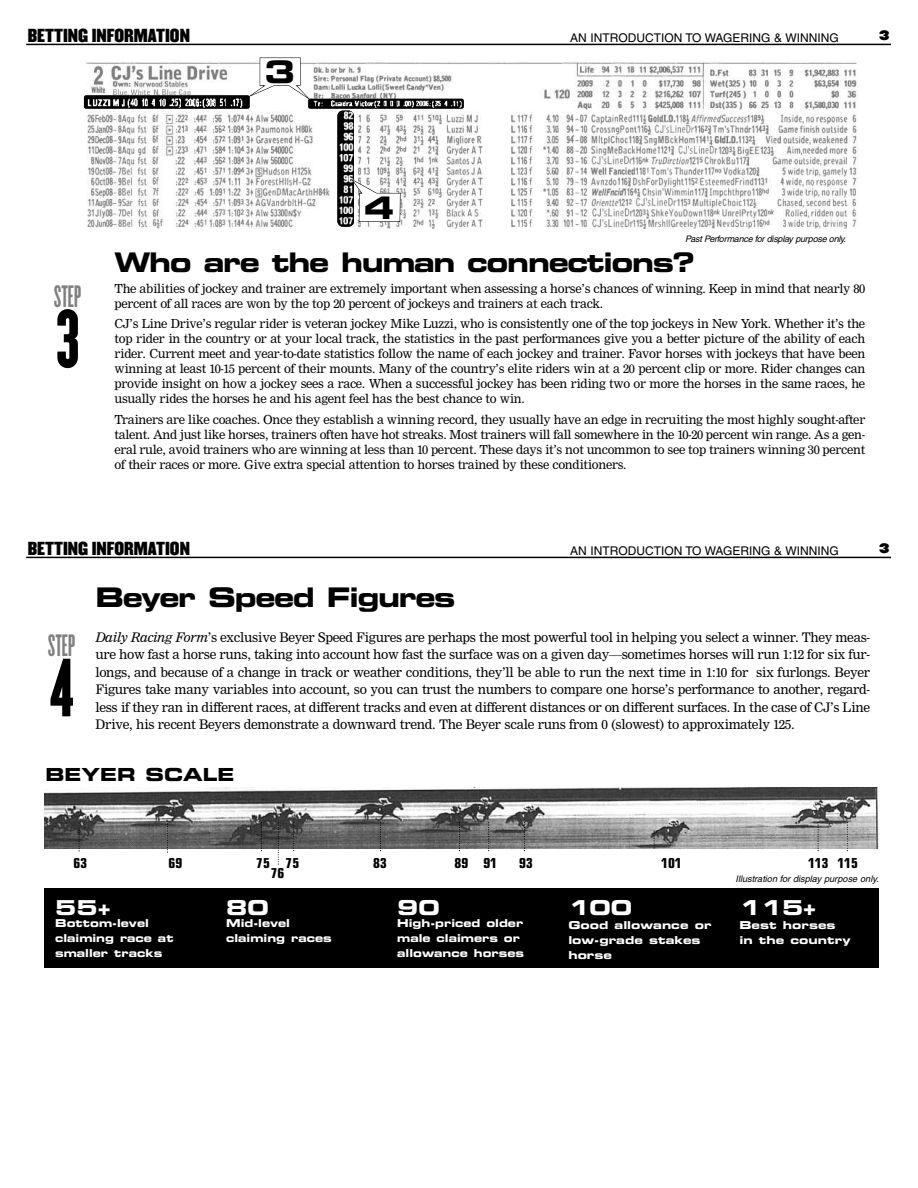
<style>
.page{position:relative;width:918px;height:1188px;background:#fff}
.page>*{position:absolute;margin:0;border:0;box-sizing:border-box;transform-origin:0 0}
.t1{font:72px "Champion HTF Featherweight";color:#000}
.t2{font:31.05px "Eurostile Bold Extended Two";color:#000}
.t3{font:27px "Eurostile Bold Extended Two";letter-spacing:-.05em;color:#000}
.t4{font:27px "Champion HTF Bantamweight";color:#808080}
.t5{font:20.55px "Eurostile Bold Extended Two";color:#fff;scale:1.05 1}
.t6{font:18px "Eurostile Bold Extended Two";color:#000}
.t7{font:16.5px "Champion HTF Middleweight";color:#000}
.t8{font:14.25px/17.5px "Nimrod Rgl";letter-spacing:-.02em;color:#000;text-align:justify}
.t9{font:700 condensed 13.65px/10.5px "Eurostile";color:#000;text-align:center}
.t10{font:13.5px/15px "Nimrod Rgl";letter-spacing:-.02em;color:#000;text-align:justify}
.t11{font:12px "Helvetica";color:#000}
.t12{font:12px "Champion HTF Heavyweight";color:#000}
.t13{font:10.95px/14.9px "Eurostile Bold Extended Two";color:#fff}
.t14{font:10.95px/14.9px "Eurostile Bold Extended Two";color:#fff;scale:1.05 1}
.t15{font:italic 9.15px "Helvetica";color:#000}
.t16{font:italic 9px "Helvetica";letter-spacing:-.03em;color:#000}
.s1{font-family:"Nimrod Itl"}
</style>
<div class="page">
<hr style="left:26px;top:44px;width:865px;height:1px;background:#000">
<img style="left:83px;top:60px;width:776px;height:169px">
<img style="left:337px;top:111px;width:17px;height:116px;border-radius:5px">
<div style="left:84px;top:95px;width:166px;height:14px;background:#000;border-radius:2px"></div>
<img style="left:85px;top:97px;width:381px;height:13px">
<svg style="left:351px;top:179px;width:50px;height:43px"></svg>
<svg style="left:247px;top:58px;width:64px;height:43px"></svg>
<hr style="left:26px;top:557px;width:865px;height:1px;background:#000">
<div style="left:44px;top:888px;width:834px;height:79px;background:#000"></div>
<img style="left:44px;top:788px;width:835px;height:61px">
<svg style="left:261px;top:822px;width:1px;height:29px"></svg>
<svg style="left:293px;top:822px;width:1px;height:29px"></svg>
<svg style="left:380px;top:822px;width:1px;height:29px"></svg>
<svg style="left:459px;top:822px;width:1px;height:29px"></svg>
<svg style="left:488px;top:822px;width:1px;height:29px"></svg>
<svg style="left:524px;top:822px;width:1px;height:29px"></svg>
<svg style="left:654px;top:831px;width:1px;height:18px"></svg>
<svg style="left:818px;top:822px;width:1px;height:29px"></svg>
<svg style="left:847px;top:822px;width:1px;height:29px"></svg>
<svg style="left:278px;top:822px;width:1px;height:43px"></svg>
<svg style="left:167px;top:824px;width:1px;height:29px"></svg>
<svg style="left:79px;top:822px;width:1px;height:29px"></svg>
<p class="t7" style="left:28px;top:26px;width:164px">BETTING INFORMATION</p>
<p class="t11" style="left:570px;top:33px;width:270px">AN INTRODUCTION TO WAGERING &amp; WINNING</p>
<p class="t12" style="left:879px;top:29px;width:12px">3</p>
<h2 class="t2" style="left:264px;top:60px;width:32px">3</h2>
<h3 class="t4" style="left:54px;top:282px;width:29px">STEP</h3>
<h1 class="t1" style="left:56px;top:300px;width:25px">3</h1>
<h2 class="t2" style="left:364px;top:196px;width:32px">4</h2>
<p class="t16" style="left:685px;top:236px;width:163px">Past Performance for display purpose only.</p>
<h3 class="t3" style="left:115px;top:252px;width:582px">Who are the human connections?</h3>
<p class="t10" style="left:115px;top:282px;width:752px">The abilities of jockey and trainer are extremely important when assessing a horse’s chances of winning. Keep in mind that nearly 80 percent of all races are won by the top 20 percent of jockeys and trainers at each track.</p>
<p class="t10" style="left:115px;top:317px;width:752px">CJ’s Line Drive’s regular rider is veteran jockey Mike Luzzi, who is consistently one of the top jockeys in New York. Whether it’s the top rider in the country or at your local track, the statistics in the past performances give you a better picture of the ability of each rider. Current meet and year-to-date statistics follow the name of each jockey and trainer. Favor horses with jockeys that have been winning at least 10-15 percent of their mounts. Many of the country’s elite riders win at a 20 percent clip or more. Rider changes can provide insight on how a jockey sees a race. When a successful jockey has been riding two or more the horses in the same races, he usually rides the horses he and his agent feel has the best chance to win.</p>
<p class="t10" style="left:115px;top:413px;width:752px">Trainers are like coaches. Once they establish a winning record, they usually have an edge in recruiting the most highly sought-after talent. And just like horses, trainers often have hot streaks. Most trainers will fall somewhere in the 10-20 percent win range. As a gen&shy;eral rule, avoid trainers who are winning at less than 10 percent. These days it’s not uncommon to see top trainers winning 30 percent of their races or more. Give extra special attention to horses trained by these conditioners.</p>
<p class="t7" style="left:28px;top:539px;width:164px">BETTING INFORMATION</p>
<p class="t11" style="left:570px;top:546px;width:270px">AN INTRODUCTION TO WAGERING &amp; WINNING</p>
<p class="t12" style="left:879px;top:542px;width:12px">3</p>
<h3 class="t4" style="left:48px;top:631px;width:29px">STEP</h3>
<h1 class="t1" style="left:50px;top:649px;width:26px">4</h1>
<h3 class="t3" style="left:95px;top:587px;width:362px">Beyer Speed Figures</h3>
<p class="t8" style="left:95px;top:629px;width:776px"><span class="s1">Daily Racing Form</span>’s exclusive Beyer Speed Figures are perhaps the most powerful tool in helping you select a winner. They meas&shy;ure how fast a horse runs, taking into account how fast the surface was on a given day—sometimes horses will run 1:12 for six fur&shy;longs, and because of a change in track or weather conditions, they’ll be able to run the next time in 1:10 for six furlongs. Beyer Figures take many variables into account, so you can trust the numbers to compare one horse’s performance to another, regard&shy;less if they ran in different races, at different tracks and even at different distances or on different surfaces. In the case of CJ’s Line Drive, his recent Beyers demonstrate a downward trend. The Beyer scale runs from 0 (slowest) to approximately 125.</p>
<h3 class="t6" style="left:45px;top:767px;width:190px">BEYER SCALE</h3>
<p class="t9" style="left:73px;top:859px;width:15px">63</p>
<p class="t9" style="left:169px;top:859px;width:15px">69</p>
<p class="t9" style="left:256px;top:859px;width:44px">75 75<br>76</p>
<p class="t9" style="left:373px;top:859px;width:15px">83</p>
<p class="t9" style="left:455px;top:859px;width:44px">89 91</p>
<p class="t9" style="left:519px;top:859px;width:15px">93</p>
<p class="t9" style="left:808px;top:859px;width:51px">113 115</p>
<p class="t9" style="left:661px;top:859px;width:22px">101</p>
<p class="t15" style="left:736px;top:876px;width:145px">Illustration for display purpose only.</p>
<h3 class="t5" style="left:55px;top:900px;width:54px">55+</h3>
<p class="t13" style="left:55px;top:917px;width:120px">Bottom-level claiming race at smaller tracks</p>
<h3 class="t5" style="left:226px;top:900px;width:42px">80</h3>
<p class="t13" style="left:226px;top:917px;width:107px">Mid-level claiming races</p>
<h3 class="t5" style="left:397px;top:900px;width:42px">90</h3>
<p class="t13" style="left:397px;top:917px;width:128px">High-priced older male claimers or allowance horses</p>
<h3 class="t5" style="left:568px;top:900px;width:62px">100</h3>
<p class="t14" style="left:568px;top:918px;width:138px">Good allowance or low-grade stakes horse</p>
<h3 class="t5" style="left:739px;top:900px;width:75px">115+</h3>
<p class="t14" style="left:739px;top:918px;width:107px">Best horses in the country</p>
</div>
